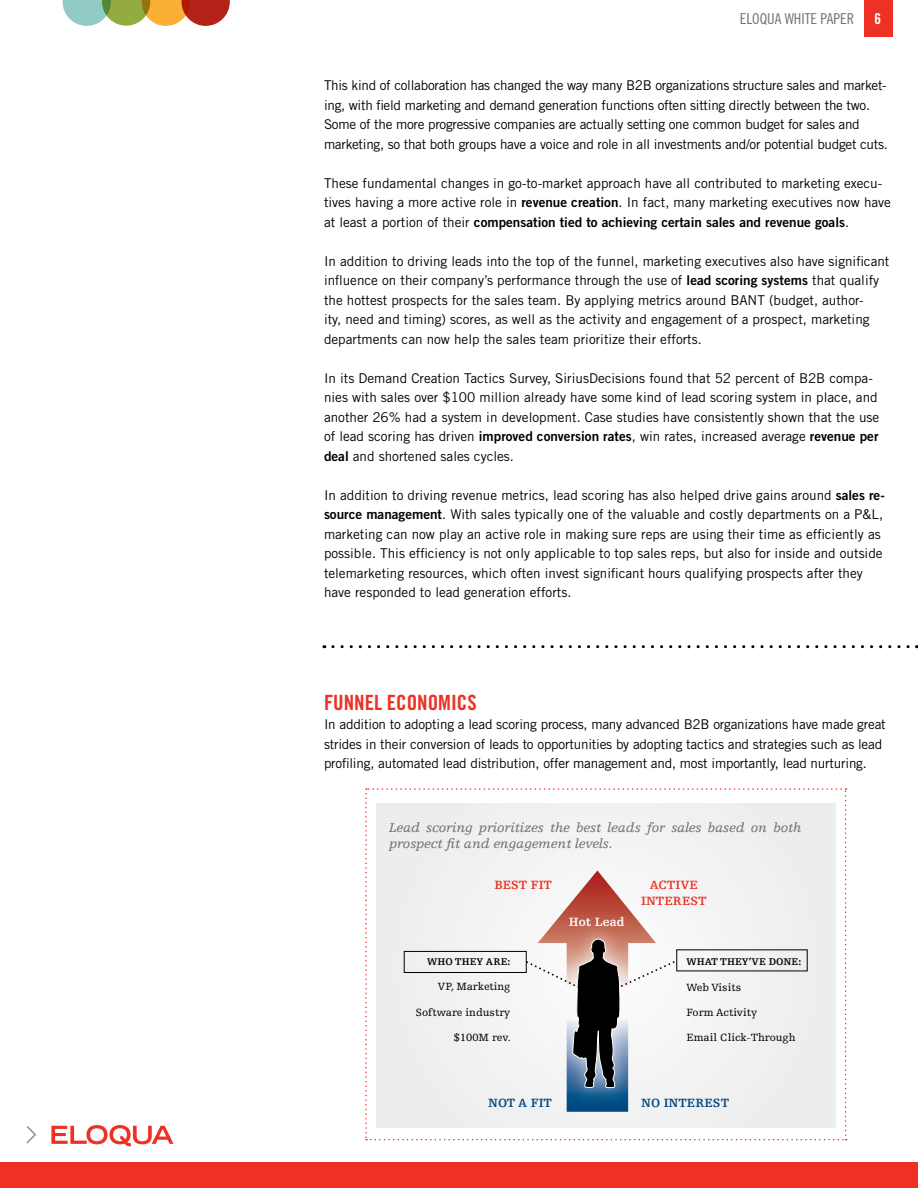
<style>
.page{position:relative;width:918px;height:1188px;background:#fff}
.page>*{position:absolute;margin:0;border:0;box-sizing:border-box;transform-origin:0 0}
.t1{font:21px "Trade Gothic Bold Cond Twenty";color:#ee3124}
.t2{font:15px "Trade Gothic LT Std Cn 18";color:#717073}
.t3{font:15px "Trade Gothic Bold Cond Twenty";color:#fff}
.t4{font:13.5px/19.5px "Trade Gothic";color:#000}
.t5{font:13.5px/19.5px "Trade Gothic";letter-spacing:-.02em;color:#000}
.t6{font:italic 13.5px/16.5px "Egyptienne F";letter-spacing:-.01em;color:#717073}
.t7{font:13.5px "Trade Gothic Bold Two";color:#000}
.t8{font:700 12.6px/15.8px "Egyptienne F";color:#ee3124;text-align:center}
.t9{font:700 12.6px "Egyptienne F";color:#00467f}
.t10{font:700 12.6px "Egyptienne F";color:#fff}
.t11{font:11.1px "Egyptienne F";color:#000}
.t12{font:700 10.35px "Egyptienne F";color:#000}
.s1{font-family:"Trade Gothic Bold Two"}
.s2{font-family:"Trade Gothic"}
</style>
<div class="page">
<div style="left:0;top:1162px;width:918px;height:26px;background:#ee3124"></div>
<div style="left:864px;top:0;width:28px;height:36px;background:#ee3124"></div>
<svg style="left:365px;top:788px;width:482px;height:352px"></svg>
<svg style="left:63px;top:1px;width:167px;height:25px;background:#bc9e6b"></svg>
<svg style="left:51px;top:1125px;width:123px;height:22px"></svg>
<svg style="left:26px;top:1126px;width:10px;height:18px"></svg>
<svg style="left:333px;top:645px;width:585px;height:3px"></svg>
<p class="t2" style="left:740px;top:10px;width:116px">ELOQUA WHITE PAPER</p>
<p class="t3" style="left:874px;top:10px;width:8px">6</p>
<p class="t5" style="left:324px;top:76px;width:565px">This kind of collaboration has changed the way many B2B organizations structure sales and market&shy;ing, with field marketing and demand generation functions often sitting directly between the two.<br>Some of the more progressive companies are actually setting one common budget for sales and marketing, so that both groups have a voice and role in all investments and/or potential budget cuts.</p>
<p class="t4" style="left:324px;top:173px;width:569px">These fundamental changes in go-to-market approach have all contributed to marketing execu&shy;tives having a more active role in <span class="s1">revenue creation</span>. In fact, many marketing executives now have</p>
<p class="t7" style="left:324px;top:214px;width:527px"><span class="s2">at least a portion of their</span> compensation tied to achieving certain sales and revenue goals<span class="s2">.</span></p>
<p class="t4" style="left:324px;top:251px;width:567px">In addition to driving leads into the top of the funnel, marketing executives also have significant influence on their company’s performance through the use of <span class="s1">lead scoring systems</span> that qualify the hottest prospects for the sales team. By applying metrics around BANT (budget, author-<br>ity, need and timing) scores, as well as the activity and engagement of a prospect, marketing departments can now help the sales team prioritize their efforts.</p>
<p class="t4" style="left:324px;top:368px;width:557px">In its Demand Creation Tactics Survey, SiriusDecisions found that 52 percent of B2B compa&shy;nies with sales over $100 million already have some kind of lead scoring system in place, and another 26% had a system in development. Case studies have consistently shown that the use of lead scoring has driven <span class="s1">improved conversion rates</span>, win rates, increased average <span class="s1">revenue per deal</span> and shortened sales cycles.</p>
<p class="t4" style="left:324px;top:485px;width:562px">In addition to driving revenue metrics, lead scoring has also helped drive gains around <span class="s1">sales re&shy;source management</span>. With sales typically one of the valuable and costly departments on a P&amp;L, marketing can now play an active role in making sure reps are using their time as efficiently as possible. This efficiency is not only applicable to top sales reps, but also for inside and outside telemarketing resources, which often invest significant hours qualifying prospects after they have responded to lead generation efforts.</p>
<h1 class="t1" style="left:324px;top:690px;width:20px">FUNNEL</h1>
<h1 class="t1" style="left:387px;top:690px;width:11px">ECONO</h1>
<h1 class="t1" style="left:438px;top:690px;width:40px">MICS</h1>
<p class="t4" style="left:324px;top:715px;width:563px">In addition to adopting a lead scoring process, many advanced B2B organizations have made great strides in their conversion of leads to opportunities by adopting tactics and strategies such as lead profiling, automated lead distribution, offer management and, most importantly, lead nurturing.</p>
<p class="t6" style="left:389px;top:819px;width:414px">Lead scoring prioritizes the best leads for sales based on both prospect fit and engagement levels.</p>
<p class="t8" style="left:494px;top:877px;width:59px">BEST FIT</p>
<p class="t12" style="left:427px;top:956px;width:85px">WHO THEY ARE:</p>
<p class="t11" style="left:438px;top:981px;width:74px">VP, Marketing</p>
<p class="t11" style="left:416px;top:1006px;width:96px">Software industry</p>
<p class="t11" style="left:454px;top:1031px;width:59px">$100M rev.</p>
<p class="t10" style="left:569px;top:915px;width:57px">Hot Lead</p>
<p class="t8" style="left:641px;top:877px;width:67px">ACTIVE<br>INTEREST</p>
<p class="t12" style="left:686px;top:956px;width:116px">WHAT THEY’VE DONE:</p>
<p class="t11" style="left:686px;top:981px;width:56px">Web Visits</p>
<p class="t11" style="left:686px;top:1006px;width:72px">Form Activity</p>
<p class="t11" style="left:686px;top:1032px;width:111px">Email Click-Through</p>
<p class="t9" style="left:488px;top:1096px;width:65px">NOT A FIT</p>
<p class="t9" style="left:641px;top:1096px;width:89px">NO INTEREST</p>
</div>
